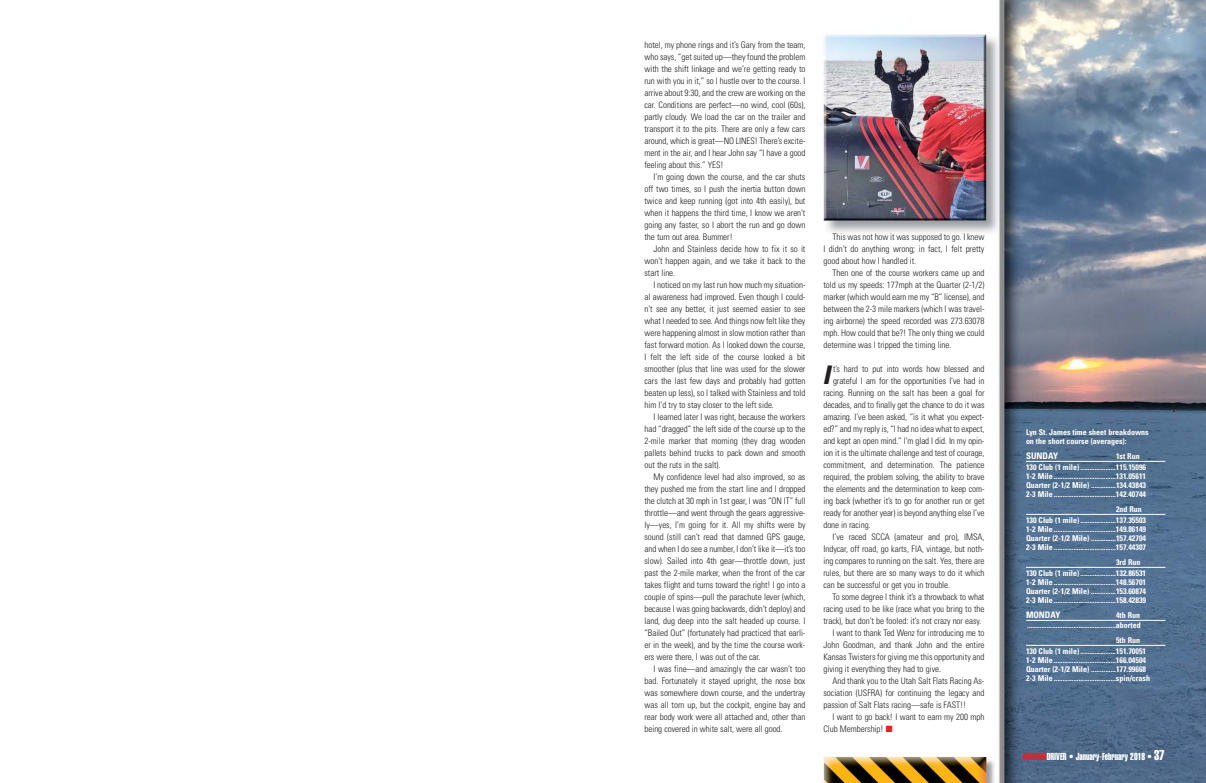
<style>
.page{position:relative;width:1206px;height:783px;background:#fff}
.page>*{position:absolute;margin:0;border:0;box-sizing:border-box;transform-origin:0 0}
.t1{font:italic 900 condensed 24.6px "Helvetica";color:#231f20}
.t2{font:10px "Helvetica Extra Compressed";color:#fff}
.t3{font:300 condensed 9px/12px "Univers";letter-spacing:-.005em;color:#231f20;text-align:justify}
.t4{font:700 condensed 9px "Univers";color:#fff}
.t5{font:700 condensed 8px/9px "Univers";color:#fff}
.s1{color:#ed1c24}
.s2{font-size:14px}
</style>
<div class="page">
<img style="left:822px;top:0;width:384px;height:783px">
<hr style="left:1026px;top:461px;width:139px;height:1px;background:#fff">
<hr style="left:1026px;top:514px;width:139px;height:1px;background:#fff">
<hr style="left:1026px;top:567px;width:139px;height:1px;background:#fff">
<hr style="left:1026px;top:620px;width:139px;height:1px;background:#fff">
<hr style="left:1026px;top:645px;width:139px;height:1px;background:#fff">
<p class="t3" style="left:644px;top:40px;width:163px">hotel, my phone rings and it’s Gary from the team, who says, “get suited up—they found the problem with the shift linkage and we’re getting ready to run with you in it,” so I hustle over to the course. I arrive about 9:30, and the crew are working on the car. Conditions are perfect—no wind, cool (60s), partly cloudy. We load the car on the trailer and transport it to the pits. There are only a few cars around, which is great—NO LINES! There’s ex cite - ment in the air, and I hear John say “I have a good feeling about this.” YES!</p>
<p class="t3" style="left:644px;top:172px;width:162px;text-indent:9px">I’m going down the course, and the car shuts off two times, so I push the inertia button down twice and keep running (got into 4th easily), but when it happens the third time, I know we aren’t going any faster, so I abort the run and go down the turn out area. Bummer!</p>
<p class="t3" style="left:644px;top:244px;width:162px;text-indent:9px">John and Stainless decide how to fix it so it won’t happen again, and we take it back to the start line.</p>
<p class="t3" style="left:644px;top:280px;width:163px;text-indent:9px">I noticed on my last run how much my situation&shy;al awareness had improved. Even though I could&shy;n’t see any better, it just seemed easier to see what I needed to see. And things now felt like they were happening almost in slow motion rather than fast forward motion. As I looked down the course, I felt the left side of the course looked a bit smoother (plus that line was used for the slower cars the last few days and probably had gotten beaten up less), so I talked with Stainless and told him I’d try to stay closer to the left side.</p>
<p class="t3" style="left:644px;top:412px;width:162px;text-indent:9px">I learned later I was right, because the workers had “dragged” the left side of the course up to the 2-mile marker that morning (they drag wooden pallets behind trucks to pack down and smooth out the ruts in the salt).</p>
<p class="t3" style="left:644px;top:472px;width:163px;text-indent:9px">My confidence level had also improved, so as they pushed me from the start line and I dropped the clutch at 30 mph in 1st gear, I was “ON IT” full throttle—and went through the gears aggressive&shy;ly —yes, I’m going for it. All my shifts were by sound (still can’t read that damned GPS gauge, and when I do see a number, I don’t like it—it’s too slow). Sailed into 4th gear—throttle down, just past the 2-mile marker, when the front of the car takes flight and turns toward the right! I go into a couple of spins—pull the parachute lever (which, because I was going backwards, didn’t deploy) and land, dug deep into the salt headed up course. I “Bailed Out” (fortunately had practiced that earli&shy;er in the week), and by the time the course work&shy;ers were there, I was out of the car.</p>
<p class="t3" style="left:644px;top:664px;width:162px;text-indent:9px">I was fine—and amazingly the car wasn’t too bad. Fortunately it stayed upright, the nose box was somewhere down course, and the undertray was all torn up, but the cockpit, engine bay and rear body work were all attached and, other than being covered in white salt, were all good.</p>
<p class="t3" style="left:824px;top:232px;width:162px;text-indent:9px">This was not how it was supposed to go. I knew I didn’t do anything wrong; in fact, I felt pretty good about how I handled it.</p>
<p class="t3" style="left:824px;top:268px;width:163px;text-indent:9px">Then one of the course workers came up and told us my speeds: 177mph at the Quarter (2-1/2) marker (which would earn me my “B” license), and between the 2-3 mile markers (which I was travel&shy;ing airborne) the speed recorded was 273.63078 mph. How could that be?! The only thing we could determine was I tripped the timing line.</p>
<h1 class="t1" style="left:823px;top:366px;width:13px">I</h1>
<p class="t3" style="left:833px;top:364px;width:153px">t’s hard to put into words how blessed and</p>
<p class="t3" style="left:833px;top:376px;width:153px">grateful I am for the opportunities I’ve had in</p>
<p class="t3" style="left:823px;top:388px;width:163px">racing. Running on the salt has been a goal for</p>
<p class="t3" style="left:823px;top:400px;width:163px">decades, and to finally get the chance to do it was</p>
<p class="t3" style="left:823px;top:412px;width:163px">amazing. I’ve been asked, “is it what you expect-</p>
<p class="t3" style="left:823px;top:424px;width:163px">ed?” and my reply is, “I had no idea what to ex pect,</p>
<p class="t3" style="left:823px;top:436px;width:162px">and kept an open mind.” I’m glad I did. In my opin-</p>
<p class="t3" style="left:823px;top:448px;width:163px">ion it is the ultimate challenge and test of cour age,</p>
<p class="t3" style="left:823px;top:460px;width:163px">commitment, and determination. The pa t ience</p>
<p class="t3" style="left:823px;top:472px;width:163px">required, the problem solving, the ability to brave</p>
<p class="t3" style="left:823px;top:484px;width:163px">the elements and the determination to keep com-</p>
<p class="t3" style="left:823px;top:496px;width:163px">ing back (whether it’s to go for another run or get</p>
<p class="t3" style="left:823px;top:508px;width:163px">ready for another year) is beyond anything else I’ve</p>
<p class="t3" style="left:823px;top:520px;width:49px">done in racing.</p>
<p class="t3" style="left:832px;top:532px;width:154px">I’ve raced SCCA (amateur and pro), IMSA,</p>
<p class="t3" style="left:823px;top:544px;width:162px">Indycar, off road, go karts, FIA, vintage, but noth-</p>
<p class="t3" style="left:823px;top:556px;width:162px">ing compares to running on the salt. Yes, there are</p>
<p class="t3" style="left:823px;top:568px;width:162px">rules, but there are so many ways to do it which</p>
<p class="t3" style="left:823px;top:580px;width:128px">can be successful or get you in trouble.</p>
<p class="t3" style="left:832px;top:592px;width:153px">To some degree I think it’s a throwback to what</p>
<p class="t3" style="left:823px;top:604px;width:162px">racing used to be like (race what you bring to the</p>
<p class="t3" style="left:823px;top:616px;width:160px">track), but don’t be fooled: it’s not crazy nor easy.</p>
<p class="t3" style="left:832px;top:628px;width:153px">I want to thank Ted Wenz for introducing me to</p>
<p class="t3" style="left:823px;top:640px;width:162px">John Goodman, and thank John and the entire</p>
<p class="t3" style="left:823px;top:652px;width:162px">Kan sas Twisters for giving me this opportunity and</p>
<p class="t3" style="left:823px;top:664px;width:119px">giving it everything they had to give.</p>
<p class="t3" style="left:832px;top:676px;width:153px">And thank you to the Utah Salt Flats Racing As -</p>
<p class="t3" style="left:823px;top:688px;width:162px">soc iation (USFRA) for continuing the legacy and</p>
<p class="t3" style="left:823px;top:700px;width:144px">pas sion of Salt Flats racing—safe is FAST!!</p>
<p class="t3" style="left:832px;top:712px;width:153px">I want to go back! I want to earn my 200 mph</p>
<p class="t3" style="left:823px;top:724px;width:71px">Club Membership! <span class="s1">■</span></p>
<p class="t5" style="left:1026px;top:429px;width:124px">Lyn St. James time sheet breakdowns on the short course (averages):</p>
<p class="t4" style="left:1026px;top:453px;width:34px">SUNDAY</p>
<p class="t5" style="left:1026px;top:452px;width:122px;line-height:11px;text-indent:90px">1st Run<br>130 Club (1 mile) ....................115.15096</p>
<p class="t5" style="left:1026px;top:473px;width:122px;text-align:justify">1-2 Mile ...................................131.05611<br>Quarter (2-1/2 Mile) ..............134.43843<br>2-3 Mile ...................................142.40744</p>
<p class="t5" style="left:1026px;top:505px;width:122px;line-height:11px;text-indent:90px">2nd Run<br>130 Club (1 mile) ....................137.35503</p>
<p class="t5" style="left:1026px;top:526px;width:122px;text-align:justify">1-2 Mile ...................................149.86149<br>Quarter (2-1/2 Mile) ..............157.42704<br>2-3 Mile ...................................157.44307</p>
<p class="t5" style="left:1026px;top:558px;width:122px;line-height:11px;text-indent:90px">3rd Run<br>130 Club (1 mile) ....................132.86531</p>
<p class="t5" style="left:1026px;top:579px;width:122px;text-align:justify">1-2 Mile ...................................148.56701<br>Quarter (2-1/2 Mile) ..............153.60874<br>2-3 Mile ...................................158.42839</p>
<p class="t4" style="left:1026px;top:612px;width:36px">MONDAY</p>
<p class="t5" style="left:1027px;top:611px;width:115px;line-height:10px;text-align:right">4th Run ..................................................aborted</p>
<p class="t5" style="left:1026px;top:636px;width:122px;line-height:11px;text-indent:90px">5th Run<br>130 Club (1 mile) ....................151.70051</p>
<p class="t5" style="left:1026px;top:657px;width:126px">1-2 Mile ...................................166.04504<br>Quarter (2-1/2 Mile) ..............177.99668<br>2-3 Mile ...................................spin/crash</p>
<p class="t2" style="left:1023px;top:753px;width:143px"><span class="s1">ARIZONA</span>DRIVER • January-February 2018 • <span class="s2">37</span></p>
</div>
